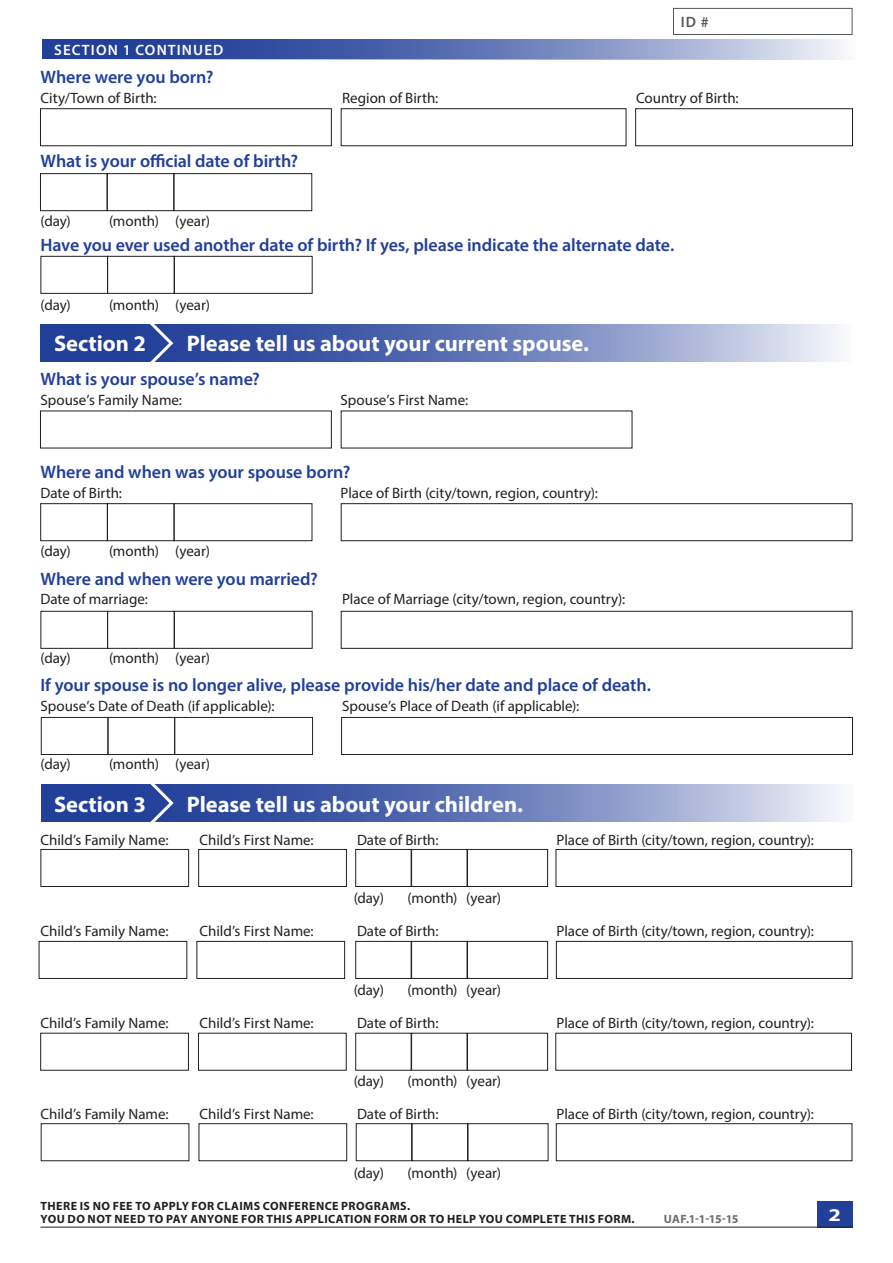
<style>
.page{position:relative;width:893px;height:1263px;background:#fff}
.page>*{position:absolute;margin:0;border:0;box-sizing:border-box;transform-origin:0 0}
.section{font:700 22.5px "Myriad Pro";color:#fff}
.bold_text{font:600 18px "Myriad Pro";letter-spacing:-.005em;color:#223f99}
.t1{font:700 18px "Myriad Pro";color:#fff;scale:1.25 1}
.text{font:15px "Myriad Pro";color:#231f20}
.section_continued{font:600 15px "Myriad Pro";letter-spacing:.075em;color:#fff}
.t2{font:600 15px "Myriad Pro";color:#57585a}
.t3{font:700 12px/13.5px "Myriad Pro";letter-spacing:.035em;color:#231f20}
.t4{font:700 12px "Myriad Pro";letter-spacing:-.015em;color:#6c6d70}
</style>
<div class="page">
<div style="left:40px;top:108px;width:292px;height:38px;border:1px solid #231f20"></div>
<div style="left:341px;top:108px;width:285px;height:38px;border:1px solid #231f20"></div>
<div style="left:635px;top:108px;width:218px;height:38px;border:1px solid #231f20"></div>
<div style="left:341px;top:503px;width:511px;height:38px;border:1px solid #231f20"></div>
<div style="left:341px;top:611px;width:511px;height:38px;border:1px solid #231f20"></div>
<div style="left:341px;top:717px;width:512px;height:38px;border:1px solid #231f20"></div>
<svg style="left:41px;top:325px;width:798px;height:37px;background:#6a7dba"></svg>
<svg style="left:144px;top:324px;width:31px;height:38px"></svg>
<div style="left:40px;top:173px;width:68px;height:38px;border:1px solid #231f20"></div>
<div style="left:107px;top:173px;width:67px;height:38px;border:1px solid #231f20"></div>
<div style="left:173px;top:173px;width:139px;height:38px;border:1px solid #231f20"></div>
<svg style="left:41px;top:784px;width:799px;height:38px;background:#6a7dba"></svg>
<svg style="left:145px;top:784px;width:31px;height:38px"></svg>
<div style="left:556px;top:849px;width:296px;height:38px;border:1px solid #231f20"></div>
<div style="left:355px;top:849px;width:56px;height:38px;border:1px solid #231f20"></div>
<div style="left:467px;top:849px;width:81px;height:38px;border:1px solid #231f20"></div>
<div style="left:411px;top:849px;width:56px;height:38px;border:1px solid #231f20"></div>
<div style="left:198px;top:849px;width:149px;height:38px;border:1px solid #231f20"></div>
<div style="left:40px;top:849px;width:149px;height:38px;border:1px solid #231f20"></div>
<div style="left:556px;top:941px;width:296px;height:38px;border:1px solid #231f20"></div>
<div style="left:196px;top:941px;width:149px;height:38px;border:1px solid #231f20"></div>
<div style="left:39px;top:941px;width:148px;height:38px;border:1px solid #231f20"></div>
<div style="left:556px;top:1123px;width:296px;height:38px;border:1px solid #231f20"></div>
<div style="left:199px;top:1123px;width:148px;height:38px;border:1px solid #231f20"></div>
<div style="left:41px;top:1123px;width:148px;height:38px;border:1px solid #231f20"></div>
<div style="left:40px;top:256px;width:68px;height:38px;border:1px solid #231f20"></div>
<div style="left:107px;top:256px;width:68px;height:38px;border:1px solid #231f20"></div>
<div style="left:174px;top:256px;width:139px;height:38px;border:1px solid #231f20"></div>
<div style="left:40px;top:503px;width:68px;height:38px;border:1px solid #231f20"></div>
<div style="left:107px;top:503px;width:67px;height:38px;border:1px solid #231f20"></div>
<div style="left:174px;top:503px;width:138px;height:38px;border:1px solid #231f20"></div>
<div style="left:40px;top:611px;width:68px;height:38px;border:1px solid #231f20"></div>
<div style="left:107px;top:611px;width:68px;height:38px;border:1px solid #231f20"></div>
<div style="left:174px;top:611px;width:139px;height:38px;border:1px solid #231f20"></div>
<div style="left:41px;top:717px;width:67px;height:38px;border:1px solid #231f20"></div>
<div style="left:108px;top:717px;width:67px;height:38px;border:1px solid #231f20"></div>
<div style="left:174px;top:717px;width:139px;height:38px;border:1px solid #231f20"></div>
<div style="left:355px;top:941px;width:56px;height:38px;border:1px solid #231f20"></div>
<div style="left:467px;top:941px;width:81px;height:38px;border:1px solid #231f20"></div>
<div style="left:411px;top:941px;width:56px;height:38px;border:1px solid #231f20"></div>
<div style="left:467px;top:1033px;width:81px;height:37px;border:1px solid #231f20"></div>
<div style="left:356px;top:1123px;width:56px;height:38px;border:1px solid #231f20"></div>
<div style="left:468px;top:1123px;width:80px;height:38px;border:1px solid #231f20"></div>
<div style="left:412px;top:1123px;width:56px;height:38px;border:1px solid #231f20"></div>
<svg style="left:42px;top:39px;width:801px;height:21px;background:#6c7fb9"></svg>
<div style="left:817px;top:1201px;width:35px;height:26px;background:#223f99"></div>
<hr style="left:40px;top:1227px;width:812px;height:1px;background:#231f20">
<div style="left:673px;top:8px;width:179px;height:27px;border:1px solid #57585a"></div>
<p class="t2" style="left:681px;top:12px;width:29px">ID #</p>
<p class="section_continued" style="left:54px;top:40px;width:171px">SECTION 1 CONTINUED</p>
<p class="bold_text" style="left:40px;top:66px;width:174px">Where were you born?</p>
<p class="text" style="left:40px;top:88px;width:118px">City/Town of Birth:</p>
<p class="text" style="left:342px;top:88px;width:98px">Region of Birth:</p>
<p class="text" style="left:636px;top:88px;width:104px">Country of Birth:</p>
<p class="bold_text" style="left:40px;top:150px;width:259px">What is your official date of birth?</p>
<p class="text" style="left:40px;top:211px;width:32px">(day)</p>
<p class="text" style="left:109px;top:211px;width:102px">(month) (year)</p>
<p class="bold_text" style="left:40px;top:234px;width:635px">Have you ever used another date of birth? If yes, please indicate the alternate date.</p>
<p class="text" style="left:40px;top:295px;width:32px">(day)</p>
<p class="text" style="left:109px;top:295px;width:102px">(month) (year)</p>
<p class="section" style="left:54px;top:328px;width:94px">Section 2</p>
<p class="section" style="left:187px;top:328px;width:404px">Please tell us about your current spouse.</p>
<p class="bold_text" style="left:40px;top:368px;width:221px">What is your spouse’s name?</p>
<p class="text" style="left:40px;top:390px;width:143px">Spouse’s Family Name:</p>
<p class="text" style="left:340px;top:390px;width:129px">Spouse’s First Name:</p>
<p class="bold_text" style="left:40px;top:461px;width:311px">Where and when was your spouse born?</p>
<p class="text" style="left:40px;top:483px;width:83px">Date of Birth:</p>
<p class="text" style="left:340px;top:483px;width:259px">Place of Birth (city/town, region, country):</p>
<p class="text" style="left:40px;top:542px;width:32px">(day)</p>
<p class="text" style="left:109px;top:542px;width:102px">(month) (year)</p>
<p class="bold_text" style="left:40px;top:567px;width:279px">Where and when were you married?</p>
<p class="text" style="left:40px;top:590px;width:109px">Date of marriage:</p>
<p class="text" style="left:342px;top:590px;width:285px">Place of Marriage (city/town, region, country):</p>
<p class="text" style="left:40px;top:648px;width:32px">(day)</p>
<p class="text" style="left:109px;top:648px;width:102px">(month) (year)</p>
<p class="bold_text" style="left:40px;top:674px;width:612px">If your spouse is no longer alive, please provide his/her date and place of death.</p>
<p class="text" style="left:40px;top:696px;width:236px">Spouse’s Date of Death (if applicable):</p>
<p class="text" style="left:342px;top:696px;width:239px">Spouse’s Place of Death (if applicable):</p>
<p class="text" style="left:40px;top:755px;width:32px">(day)</p>
<p class="text" style="left:109px;top:755px;width:102px">(month) (year)</p>
<p class="section" style="left:54px;top:789px;width:94px">Section 3</p>
<p class="section" style="left:187px;top:789px;width:338px">Please tell us about your children.</p>
<p class="text" style="left:40px;top:830px;width:130px">Child’s Family Name:</p>
<p class="text" style="left:200px;top:830px;width:116px">Child’s First Name:</p>
<p class="text" style="left:357px;top:830px;width:83px">Date of Birth:</p>
<p class="text" style="left:556px;top:830px;width:259px">Place of Birth (city/town, region, country):</p>
<p class="text" style="left:354px;top:889px;width:32px">(day)</p>
<p class="text" style="left:408px;top:889px;width:95px">(month) (year)</p>
<p class="text" style="left:40px;top:922px;width:130px">Child’s Family Name:</p>
<p class="text" style="left:200px;top:922px;width:116px">Child’s First Name:</p>
<p class="text" style="left:357px;top:922px;width:83px">Date of Birth:</p>
<p class="text" style="left:556px;top:922px;width:259px">Place of Birth (city/town, region, country):</p>
<p class="text" style="left:354px;top:980px;width:32px">(day)</p>
<p class="text" style="left:408px;top:980px;width:95px">(month) (year)</p>
<p class="text" style="left:40px;top:1013px;width:130px">Child’s Family Name:</p>
<p class="text" style="left:200px;top:1013px;width:116px">Child’s First Name:</p>
<p class="text" style="left:357px;top:1013px;width:83px">Date of Birth:</p>
<p class="text" style="left:556px;top:1013px;width:259px">Place of Birth (city/town, region, country):</p>
<p class="text" style="left:354px;top:1072px;width:32px">(day)</p>
<p class="text" style="left:408px;top:1072px;width:95px">(month) (year)</p>
<p class="text" style="left:40px;top:1105px;width:130px">Child’s Family Name:</p>
<p class="text" style="left:200px;top:1105px;width:116px">Child’s First Name:</p>
<p class="text" style="left:357px;top:1105px;width:83px">Date of Birth:</p>
<p class="text" style="left:556px;top:1105px;width:259px">Place of Birth (city/town, region, country):</p>
<p class="text" style="left:354px;top:1163px;width:32px">(day)</p>
<p class="text" style="left:408px;top:1163px;width:95px">(month) (year)</p>
<p class="t3" style="left:41px;top:1199px;width:596px">THERE IS NO FEE TO APPLY FOR CLAIMS CONFERENCE PROGRAMS.<br>YOU DO NOT NEED TO PAY ANYONE FOR THIS APPLICATION FORM OR TO HELP YOU COMPLETE THIS FORM.</p>
<p class="t4" style="left:664px;top:1211px;width:76px">UAF.1-1-15-15</p>
<p class="t1" style="left:829px;top:1203px;width:11px">2</p>
</div>
